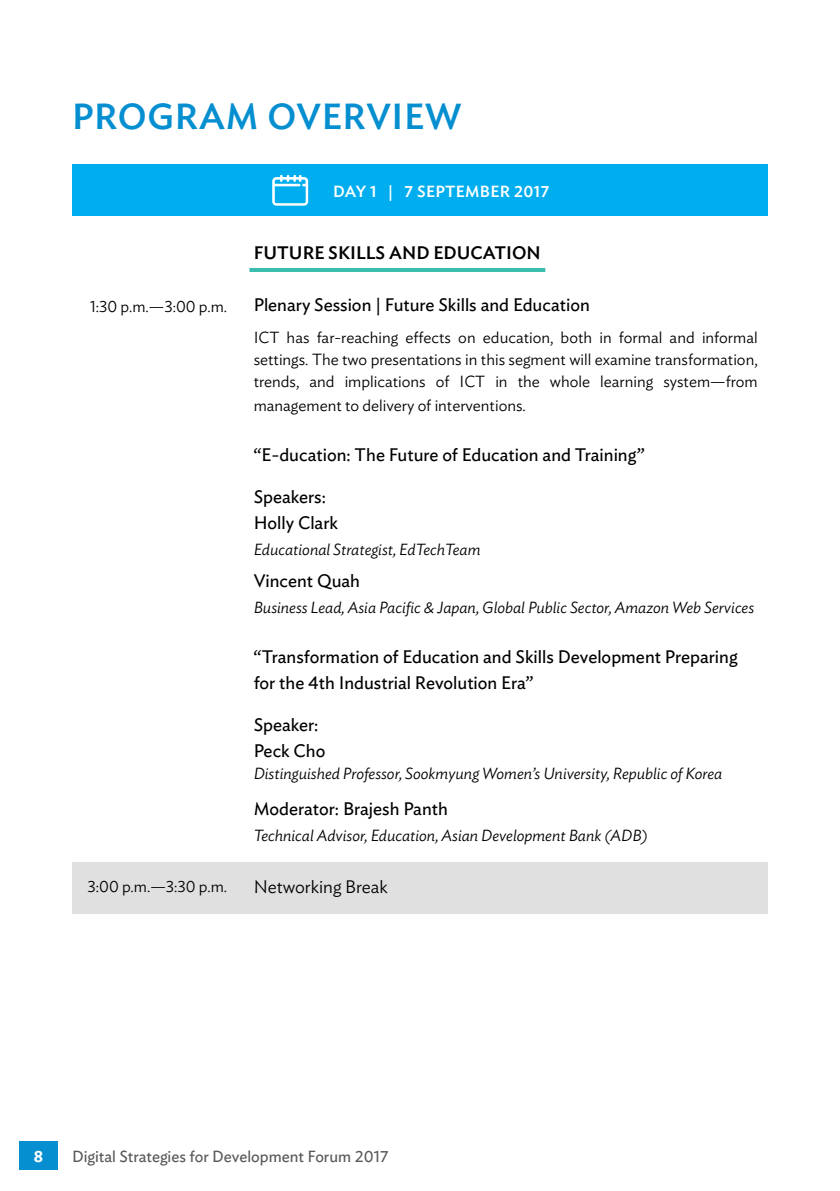
<style>
.page{position:relative;width:840px;height:1191px;background:#fff}
.page>*{position:absolute;margin:0;border:0;box-sizing:border-box;transform-origin:0 0}
.t1{font:500 36px "Ideal Sans";color:#058fd0}
.t2{font:18px/26px "Ideal Sans";color:#000}
.t3{font:500 18px "Ideal Sans";color:#000}
.t4{font:300 18px "Ideal Sans";color:#000}
.t5{font:300 16px/22px "Ideal Sans";color:#000;text-align:justify}
.t6{font:italic 300 16px "Ideal Sans";color:#000}
.t7{font:16px "Ideal Sans";color:#58595b}
.t8{font:500 16px "Ideal Sans";letter-spacing:.02em;color:#fff}
.t9{font:600 16px "Ideal Sans";color:#fff}
</style>
<div class="page">
<div style="left:19px;top:1141px;width:39px;height:28px;background:#058fd0"></div>
<div style="left:72px;top:862px;width:695px;height:51px;background:#e1e0e0"></div>
<hr style="left:249px;top:268px;width:296px;height:4px;background:#39bdac">
<div style="left:72px;top:165px;width:695px;height:51px;background:#00aeef"></div>
<svg style="left:272px;top:175px;width:36px;height:31px"></svg>
<h1 class="t1" style="left:72px;top:89px;width:50px">PROGRAM</h1>
<h1 class="t1" style="left:267px;top:89px;width:195px">OVERVIEW</h1>
<p class="t5" style="left:90px;top:294px;width:139px">1:30 p.m.—3:00 p.m.</p>
<p class="t5" style="left:88px;top:874px;width:141px">3:00 p.m.—3:30 p.m.</p>
<p class="t8" style="left:333px;top:179px;width:124px">DAY 1 | 7 SE PTEM</p>
<p class="t8" style="left:479px;top:179px;width:71px">BER 2017</p>
<p class="t3" style="left:253px;top:239px;width:242px">FUTURE SKI LLS AN D EDUCATION</p>
<p class="t2" style="left:253px;top:291px;width:337px">Plenary Session | Future Skills and Education</p>
<p class="t5" style="left:253px;top:325px;width:505px">ICT has far-reaching effects on education, both in formal and informal settings. The two presentations in this segment will examine transformation, trends, and implications of ICT in the whole learning system—from</p>
<p class="t5" style="left:253px;top:393px;width:273px">management to delivery of interventions.</p>
<p class="t2" style="left:253px;top:441px;width:392px">“E-ducation: The Future of Education and Training”</p>
<p class="t2" style="left:253px;top:482px;width:86px">Speakers:<br>Holly Clark</p>
<p class="t6" style="left:253px;top:537px;width:228px">Educational Strategist, EdTechTeam</p>
<p class="t2" style="left:253px;top:567px;width:108px">Vincent Quah</p>
<p class="t6" style="left:253px;top:595px;width:501px">Business Lead, Asia Pacific &amp; Japan, Global Public Sector, Amazon Web Services</p>
<p class="t2" style="left:253px;top:643px;width:485px">“Transformation of Education and Skills Development Preparing for the 4th Industrial Revolution Era”</p>
<p class="t2" style="left:253px;top:710px;width:73px">Speaker:<br>Peck Cho</p>
<p class="t6" style="left:253px;top:761px;width:470px">Distinguished Professor, Sookmyung Women’s University, Republic of Korea</p>
<p class="t2" style="left:253px;top:795px;width:196px">Moderator: Brajesh Panth</p>
<p class="t6" style="left:253px;top:823px;width:395px">Technical Advisor, Education, Asian Development Bank (ADB)</p>
<p class="t4" style="left:253px;top:873px;width:135px">Networking B reak</p>
<p class="t9" style="left:34px;top:1143px;width:11px">8</p>
<p class="t7" style="left:72px;top:1144px;width:318px">Digital Strategies for Development Forum 2017</p>
</div>
